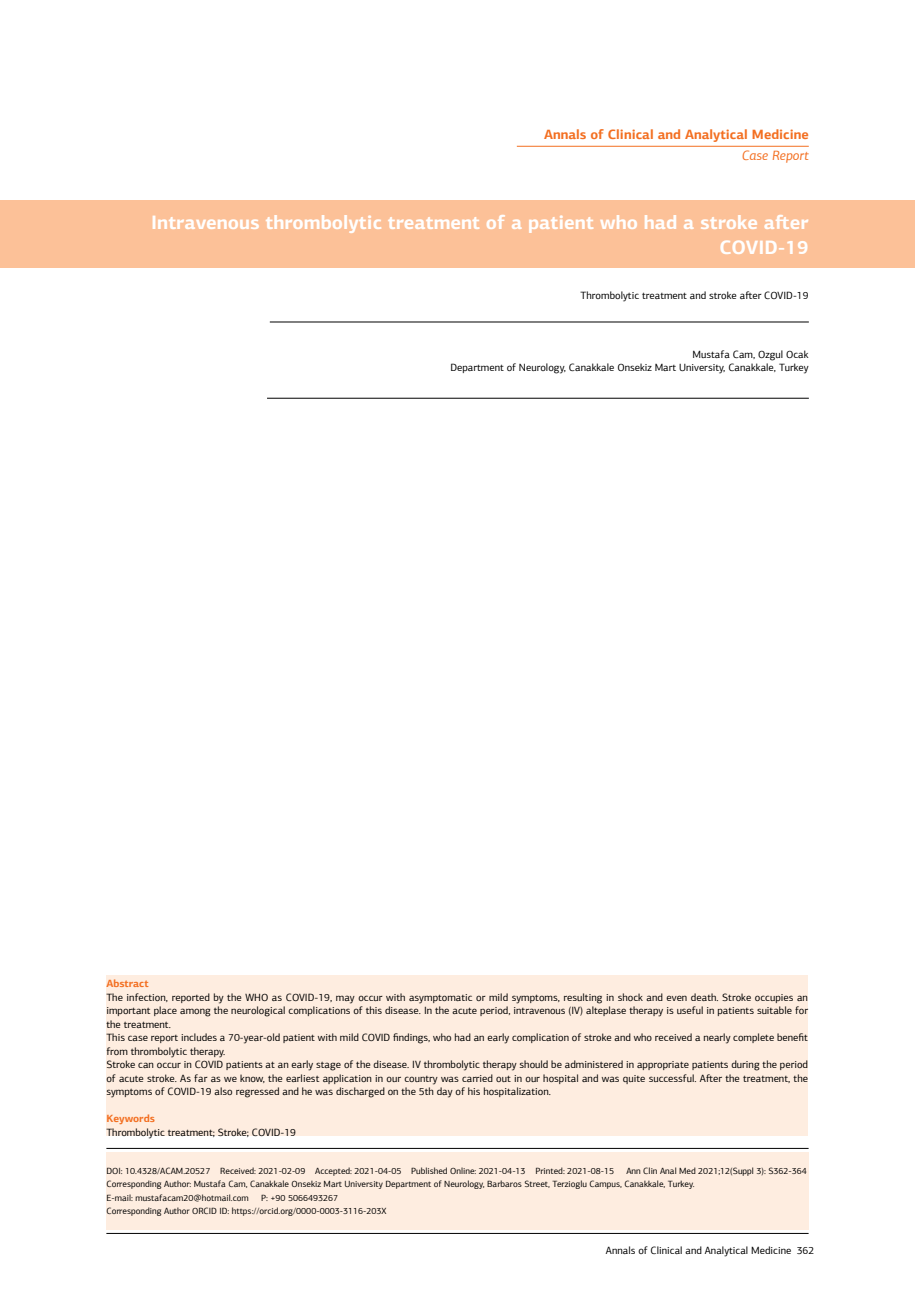
<style>
.page{position:relative;width:915px;height:1306px;background:#fff}
.page>*{position:absolute;margin:0;border:0;box-sizing:border-box;transform-origin:0 0}
.t1{font:700 19.5px/25.5px "PF Agora Sans Pro";color:#fff;text-align:right}
.t2{font:700 13.5px "PF Agora Sans Pro";color:#f36f21}
.t3{font:italic 13.5px "PF Agora Sans Pro";color:#f36f21}
.t4{font:10.5px/13.5px "PF Agora Sans Pro";color:#000;text-align:right}
.t5{font:700 10.5px "PF Agora Sans Pro";color:#f36f21}
.t6{font:9px/13.5px "PF Agora Sans Pro";color:#000}
</style>
<div class="page">
<hr style="left:106px;top:1233px;width:702px;height:1px;background:#000">
<div style="left:0;top:200px;width:914px;height:68px;background:#fcc198"></div>
<hr style="left:106px;top:1148px;width:702px;height:1px;background:#000">
<hr style="left:270px;top:322px;width:538px;height:1px;background:#000">
<hr style="left:267px;top:398px;width:541px;height:1px;background:#000">
<hr style="left:516px;top:146px;width:292px;height:1px;background:#f36f21">
<div style="left:106px;top:1151px;width:702px;height:78px;background:#feede0"></div>
<div style="left:106px;top:975px;width:701px;height:160px;background:#feede0"></div>
<p class="t2" style="left:544px;top:126px;width:266px">Annals of Clinical and Analytical Medicine</p>
<p class="t3" style="left:741px;top:147px;width:68px">Case Report</p>
<h1 class="t1" style="left:151px;top:209px;width:658px">Intravenous thrombolytic treatment of a patient who had a stroke after<br>COVID-19</h1>
<p class="t4" style="left:580px;top:288px;width:229px">Thrombolytic treatment and stroke after COVID-19</p>
<p class="t4" style="left:450px;top:347px;width:359px">Mustafa Cam, Ozgul Ocak<br>Department of Neurology, Canakkale Onsekiz Mart University, Canakkale, Turkey</p>
<p class="t5" style="left:106px;top:977px;width:44px">Abstract</p>
<p class="t4" style="left:106px;top:990px;width:703px;text-align:left">The infection, reported by the WHO as COVID-19, may occur with asymptomatic or mild symptoms, resulting in shock and even death. Stroke occupies an important place among the neurological complications of this disease. In the acute period, intravenous (IV) alteplase therapy is useful in patients suitable for the treatment.<br>This case report includes a 70-year-old patient with mild COVID findings, who had an early complication of stroke and who received a nearly complete benefit from thrombolytic therapy.<br>Stroke can occur in COVID patients at an early stage of the disease. IV thrombolytic therapy should be administered in appropriate patients during the period of acute stroke. As far as we know, the earliest application in our country was carried out in our hospital and was quite successful. After the treatment, the symptoms of COVID-19 also regressed and he was discharged on the 5th day of his hospitalization.</p>
<p class="t5" style="left:106px;top:1112px;width:50px">Keywords</p>
<p class="t4" style="left:106px;top:1125px;width:191px">Thrombolytic treatment; Stroke; COVID-19</p>
<p class="t6" style="left:106px;top:1164px;width:701px;text-indent:520px">Ann Clin Anal Med 2021;12(Suppl 3): S362-364<br>Corresponding Author: Mustafa Cam, Canakkale Onsekiz Mart University Department of Neurology, Barbaros Street, Terzioglu Campus, Canakkale, Turkey.<br>E-mail: mustafacam20@hotmail.com</p>
<p class="t6" style="left:106px;top:1164px;width:509px">DOI: 10.4328/ACAM.20527 Received: 2021-02-09 Accepted: 2021-04-05 Published Online: 2021-04-13 Printed: 2021-08-15</p>
<p class="t6" style="left:106px;top:1191px;width:281px;text-indent:155px">P: +90 5066493267<br>Corresponding Author ORCID ID: https://orcid.org/0000-0003-3116-203X</p>
<p class="t4" style="left:605px;top:1243px;width:210px">Annals of Clinical and Analytical Medicine 362</p>
</div>
